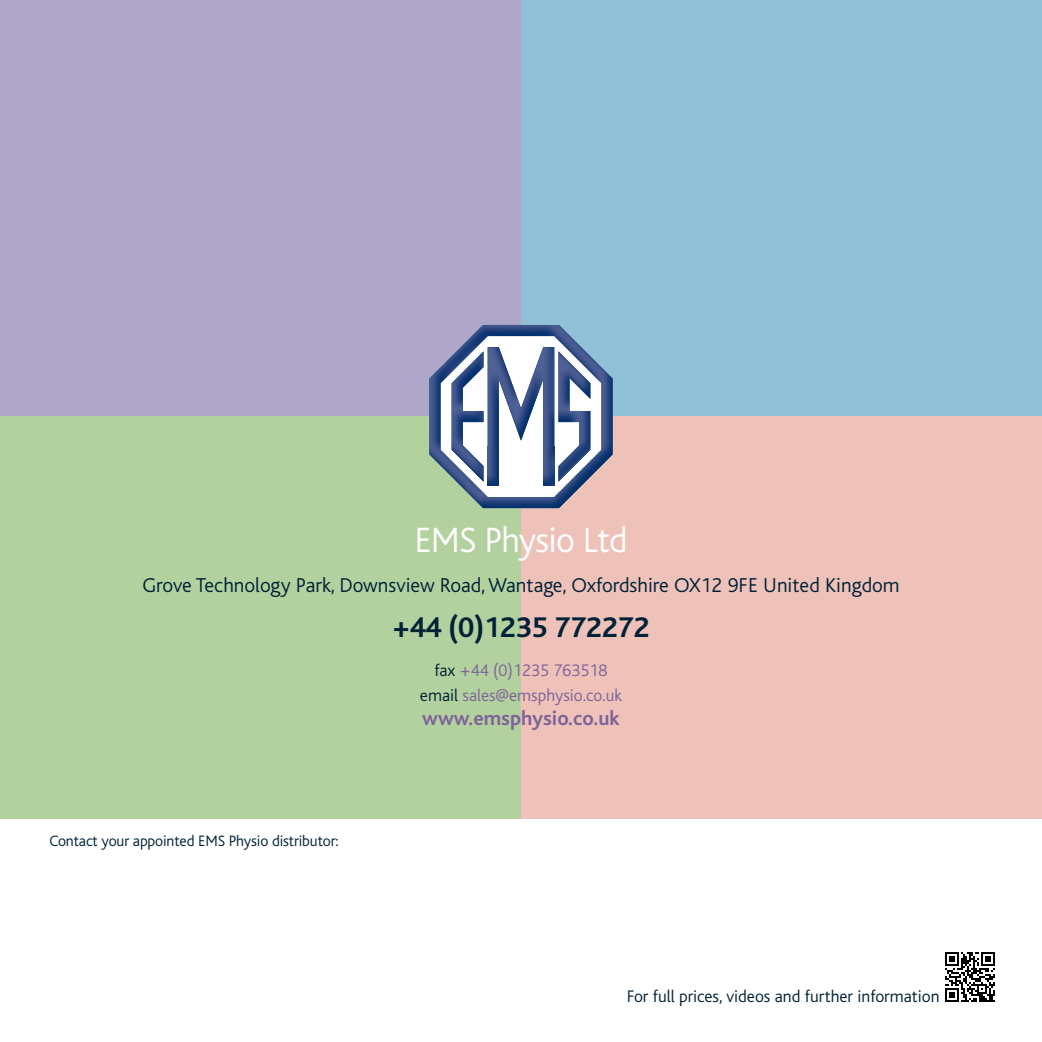
<style>
.page{position:relative;width:1042px;height:1042px;background:#fff}
.page>*{position:absolute;margin:0;border:0;box-sizing:border-box;transform-origin:0 0}
.t1{font:300 36.75px "Bliss";letter-spacing:-.02em;color:#fff}
.t2{font:700 29.75px "Bliss";letter-spacing:-.01em;color:#002236}
.t3{font:300 21px "Bliss";color:#002236}
.t4{font:700 21px "Bliss";color:#7e6398}
.t5{font:300 17.5px/24.5px "Bliss";color:#7e6398;text-align:center}
.t6{font:300 17.5px "Bliss";color:#002236}
.t7{font:300 15.75px "Bliss";letter-spacing:-.01em;color:#002236}
.s1{color:#002236}
</style>
<div class="page">
<svg style="left:945px;top:952px;width:50px;height:50px"></svg>
<div style="left:521px;top:0;width:521px;height:416px;background:#90c0d6"></div>
<div style="left:0;top:0;width:521px;height:416px;background:#aea7c9"></div>
<div style="left:521px;top:416px;width:521px;height:403px;background:#eec1b9"></div>
<div style="left:0;top:416px;width:521px;height:403px;background:#b3d19f"></div>
<svg style="left:448px;top:343px;width:146px;height:150px;background:#f0f2f5"></svg>
<img style="left:448px;top:325px;width:36px;height:37px">
<img style="left:484px;top:325px;width:93px;height:18px">
<img style="left:429px;top:360px;width:19px;height:113px">
<img style="left:561px;top:343px;width:34px;height:18px">
<img style="left:448px;top:361px;width:4px;height:15px">
<img style="left:590px;top:361px;width:22px;height:19px">
<img style="left:594px;top:380px;width:18px;height:93px">
<img style="left:448px;top:457px;width:18px;height:34px">
<img style="left:576px;top:457px;width:18px;height:34px">
<img style="left:466px;top:475px;width:18px;height:33px">
<img style="left:557px;top:475px;width:19px;height:33px">
<img style="left:484px;top:493px;width:74px;height:15px">
<img style="left:488px;top:347px;width:66px;height:99px">
<img style="left:488px;top:446px;width:11px;height:40px">
<img style="left:543px;top:446px;width:11px;height:40px">
<img style="left:558px;top:351px;width:32px;height:131px">
<img style="left:452px;top:351px;width:31px;height:131px">
<h1 class="t1" style="left:414px;top:521px;width:215px">EMS Physio Ltd</h1>
<p class="t3" style="left:142px;top:574px;width:759px">Grove Technology Park, Downsview Road, Wantage, Oxfordshire OX12 9FE United Kingdom</p>
<h2 class="t2" style="left:392px;top:611px;width:258px">+44 (0)1235 772272</h2>
<p class="t5" style="left:420px;top:658px;width:203px"><span class="s1">fax</span> +44 (0)1235 763518 <span class="s1">email</span> sales@emsphysio.co.uk</p>
<p class="t4" style="left:422px;top:707px;width:199px">www.emsphysio.co.uk</p>
<p class="t7" style="left:50px;top:832px;width:290px">Contact your appointed EMS Physio distributor:</p>
<p class="t6" style="left:627px;top:987px;width:314px">For full prices, videos and further information</p>
</div>
